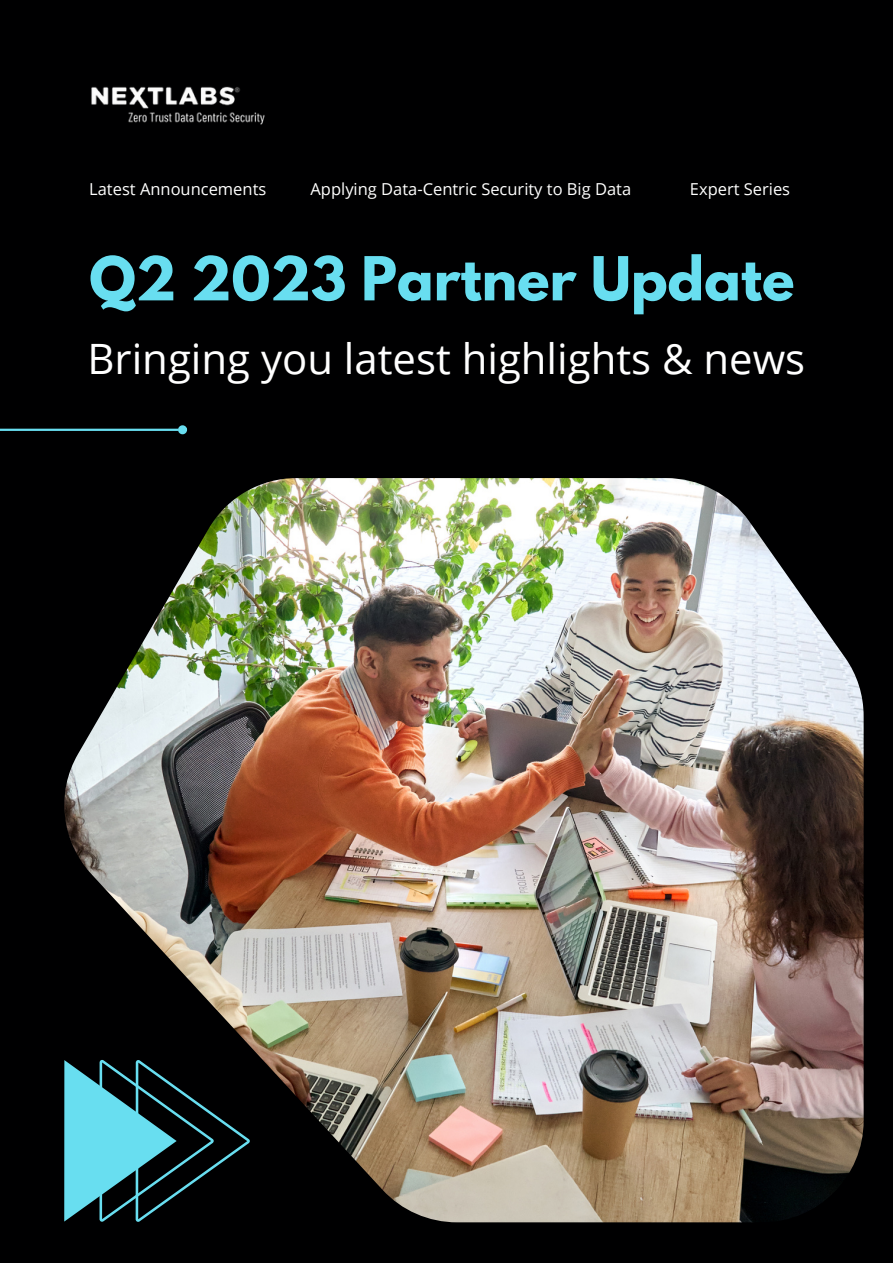
<style>
.page{position:relative;width:893px;height:1264px;background:#fff}
.page>*{position:absolute;margin:0;border:0;box-sizing:border-box;transform-origin:0 0}
.t1{font:700 53.7px "League Spartan";color:#68def0}
.t2{font:41.85px "Open Sans";color:#fff}
.t3{font:16.5px "Open Sans";color:#fff}
</style>
<div class="page">
<div style="left:0;top:0;width:892px;height:1262px;background:#000001"></div>
<img style="left:64px;top:478px;width:799px;height:743px">
<hr style="left:0;top:428px;width:179px;height:3px;background:#68def0">
<div style="left:179px;top:426px;width:7px;height:7px;background:#68def0;border-radius:50%"></div>
<div style="left:178px;top:425px;width:9px;height:9px;border:2px solid #68def0;border-radius:50%"></div>
<img style="left:91px;top:86px;width:174px;height:38px">
<svg style="left:64px;top:1059px;width:186px;height:162px"></svg>
<p class="t3" style="left:89px;top:177px;width:178px">Latest Announcements</p>
<p class="t3" style="left:310px;top:177px;width:322px">Applying Data-Centric Security to Big Data</p>
<p class="t3" style="left:689px;top:177px;width:102px">Expert Series</p>
<p class="t1" style="left:89px;top:252px;width:706px">Q2 2023 Partner Update</p>
<p class="t2" style="left:87px;top:329px;width:719px">Bringing you latest highlights &amp; news</p>
</div>
